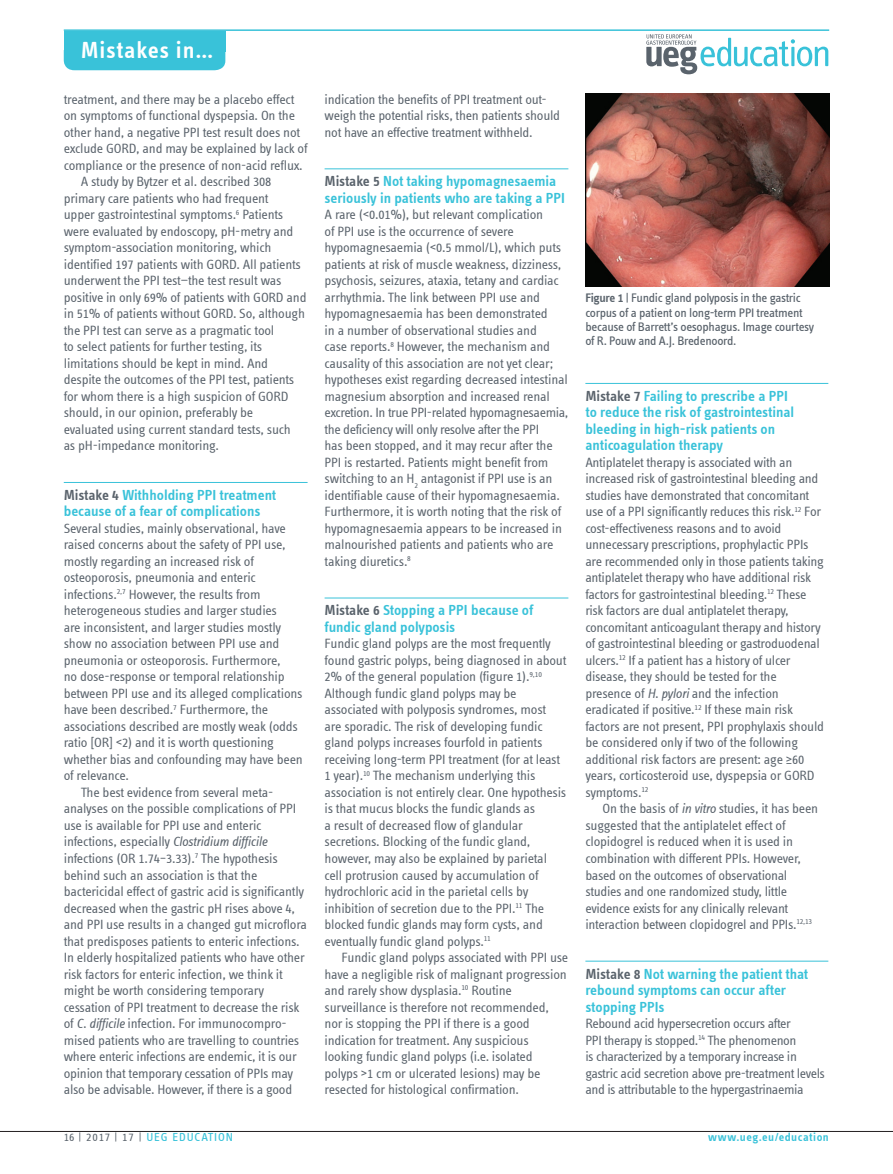
<style>
.page{position:relative;width:893px;height:1174px;background:#fff}
.page>*{position:absolute;margin:0;border:0;box-sizing:border-box;transform-origin:0 0}
.t1{font:600 24px "Info Text Offc Pro";letter-spacing:.03em;color:#fff}
.paragraphead{font:600 15px/16.5px "Info Text Offc Pro";letter-spacing:-.005em;color:#39c2d9}
.bodyfirst{font:13.8px/16.5px "Info Text Offc Pro";letter-spacing:-.02em;color:#5a636c}
.bodyindent{font:13.8px/16.5px "Info Text Offc Pro";letter-spacing:-.02em;color:#5a636c}
.t2{font:12.75px/14.2px "Info Text Offc Pro";letter-spacing:-.02em;color:#5a636c}
.t3{font:12px "Info Text Offc Pro";letter-spacing:.075em;color:#39c2d9}
.t4{font:600 12px "Info Text Offc Pro";letter-spacing:.04em;color:#39c2d9}
.s1{color:#5a636c}
.s2{font-style:italic}
.s3{font-weight:600}
</style>
<div class="page">
<hr style="left:0;top:1131px;width:893px;height:1px;background:#231f20">
<hr style="left:64px;top:482px;width:244px;height:1px;background:#39c2d9">
<hr style="left:325px;top:168px;width:243px;height:1px;background:#39c2d9">
<hr style="left:325px;top:597px;width:243px;height:1px;background:#39c2d9">
<hr style="left:585px;top:383px;width:243px;height:1px;background:#39c2d9">
<hr style="left:585px;top:960px;width:243px;height:1px;background:#39c2d9">
<img style="left:585px;top:94px;width:244px;height:193px">
<hr style="left:64px;top:29px;width:765px;height:2px;background:#39c2d9">
<div style="left:64px;top:31px;width:161px;height:20px;background:#39c2d9"></div>
<div style="left:64px;top:51px;width:161px;height:19px;background:#39c2d9"></div>
<svg style="left:646px;top:34px;width:182px;height:40px"></svg>
<h1 class="t1" style="left:81px;top:35px;width:134px">Mistakes in…</h1>
<p class="bodyfirst" style="left:64px;top:90px;width:245px">treatment, and there may be a placebo effect on symptoms of functional dyspepsia. On the other hand, a negative PPI test result does not exclude GORD, and may be explained by lack of compliance or the presence of non-acid reflux.</p>
<p class="bodyindent" style="left:64px;top:173px;width:244px;text-indent:17px">A study by Bytzer et al. described 308 primary care patients who had frequent<br>upper gastrointestinal symptoms.<sup>6</sup> Patients were evaluated by endoscopy, pH-metry and symptom-association monitoring, which identified 197 patients with GORD. All patients underwent the PPI test—the test result was positive in only 69% of patients with GORD and in 51% of patients without GORD. So, although the PPI test can serve as a pragmatic tool<br>to select patients for further testing, its limitations should be kept in mind. And despite the outcomes of the PPI test, patients for whom there is a high suspicion of GORD should, in our opinion, preferably be evaluated using current standard tests, such<br>as pH-impedance monitoring.</p>
<p class="paragraphead" style="left:64px;top:486px;width:214px"><span class="s1">Mistake 4</span> Withholding PPI treatment because of a fear of complications</p>
<p class="bodyfirst" style="left:64px;top:519px;width:241px">Several studies, mainly observational, have raised concerns about the safety of PPI use, mostly regarding an increased risk of osteoporosis, pneumonia and enteric infections.<sup>2,7</sup> However, the results from heterogeneous studies and larger studies<br>are inconsistent, and larger studies mostly show no association between PPI use and pneumonia or osteoporosis. Furthermore,<br>no dose-response or temporal relationship between PPI use and its alleged complications have been described.<sup>7</sup> Furthermore, the associations described are mostly weak (odds ratio [OR] &lt;2) and it is worth questioning whether bias and confounding may have been of relevance.</p>
<p class="bodyindent" style="left:64px;top:783px;width:245px;text-indent:17px">The best evidence from several meta&shy;analyses on the possible complications of PPI use is available for PPI use and enteric infections, especially <span class="s2">Clostridium difficile </span>infections (OR 1.74–3.33).<sup>7</sup> The hypothesis behind such an association is that the bactericidal effect of gastric acid is significantly decreased when the gastric pH rises above 4, and PPI use results in a changed gut microflora that predisposes patients to enteric infections.<br>In elderly hospitalized patients who have other risk factors for enteric infection, we think it might be worth considering temporary cessation of PPI treatment to decrease the risk of <span class="s2">C. difficile</span> infection. For immunocompro&shy;mised patients who are travelling to countries where enteric infections are endemic, it is our opinion that temporary cessation of PPIs may also be advisable. However, if there is a good</p>
<p class="bodyindent" style="left:325px;top:90px;width:237px">indication the benefits of PPI treatment out&shy;weigh the potential risks, then patients should not have an effective treatment withheld.</p>
<p class="paragraphead" style="left:325px;top:173px;width:242px"><span class="s1">Mistake 5</span> Not taking hypomagnesaemia seriously in patients who are taking a PPI</p>
<p class="bodyfirst" style="left:325px;top:206px;width:245px">A rare (&lt;0.01%), but relevant complication<br>of PPI use is the occurrence of severe hypomagnesaemia (&lt;0.5 mmol/L), which puts patients at risk of muscle weakness, dizziness, psychosis, seizures, ataxia, tetany and cardiac arrhythmia. The link between PPI use and hypomagnesaemia has been demonstrated<br>in a number of observational studies and<br>case reports.<sup>8</sup> However, the mechanism and causality of this association are not yet clear; hypotheses exist regarding decreased intestinal magnesium absorption and increased renal excretion. In true PPI-related hypomagnesaemia, the deficiency will only resolve after the PPI<br>has been stopped, and it may recur after the PPI is restarted. Patients might benefit from switching to an H<sub>2</sub> antagonist if PPI use is an identifiable cause of their hypomagnesaemia.<br>Furthermore, it is worth noting that the risk of hypomagnesaemia appears to be increased in malnourished patients and patients who are taking diuretics.<sup>8</sup></p>
<p class="paragraphead" style="left:325px;top:602px;width:210px"><span class="s1">Mistake 6</span> Stopping a PPI because of fundic gland polyposis</p>
<p class="bodyfirst" style="left:325px;top:635px;width:243px">Fundic gland polyps are the most frequently found gastric polyps, being diagnosed in about 2% of the general population (figure 1).<sup>9,10<br></sup>Although fundic gland polyps may be associated with polyposis syndromes, most<br>are sporadic. The risk of developing fundic gland polyps increases fourfold in patients receiving long-term PPI treatment (for at least 1 year).<sup>10</sup> The mechanism underlying this association is not entirely clear. One hypothesis is that mucus blocks the fundic glands as<br>a result of decreased flow of glandular secretions. Blocking of the fundic gland, however, may also be explained by parietal cell protrusion caused by accumulation of hydrochloric acid in the parietal cells by inhibition of secretion due to the PPI.<sup>11</sup> The blocked fundic glands may form cysts, and eventually fundic gland polyps.<sup>11</sup></p>
<p class="bodyindent" style="left:325px;top:948px;width:245px;text-indent:17px">Fundic gland polyps associated with PPI use have a negligible risk of malignant progression and rarely show dysplasia.<sup>10</sup> Routine surveillance is therefore not recommended, nor is stopping the PPI if there is a good indication for treatment. Any suspicious looking fundic gland polyps (i.e. isolated polyps &gt;1 cm or ulcerated lesions) may be resected for histological confirmation.</p>
<p class="t2" style="left:585px;top:291px;width:230px"><span class="s3">Figure 1</span> | Fundic gland polyposis in the gastric corpus of a patient on long-term PPI treatment because of Barrett’s oesophagus. Image courtesy of R. Pouw and A.J. Bredenoord.</p>
<p class="paragraphead" style="left:585px;top:387px;width:210px"><span class="s1">Mistake 7</span> Failing to prescribe a PPI to reduce the risk of gastrointestinal bleeding in high-risk patients on anticoagulation therapy</p>
<p class="bodyfirst" style="left:585px;top:453px;width:240px">Antiplatelet therapy is associated with an increased risk of gastrointestinal bleeding and studies have demonstrated that concomitant use of a PPI significantly reduces this risk.<sup>12</sup> For cost-effectiveness reasons and to avoid unnecessary prescriptions, prophylactic PPIs are recommended only in those patients taking antiplatelet therapy who have additional risk factors for gastrointestinal bleeding.<sup>12</sup> These risk factors are dual antiplatelet therapy, concomitant anticoagulant therapy and history of gastrointestinal bleeding or gastroduodenal ulcers.<sup>12</sup> If a patient has a history of ulcer disease, they should be tested for the presence of <span class="s2">H. pylori</span> and the infection eradicated if positive.<sup>12</sup> If these main risk factors are not present, PPI prophylaxis should be considered only if two of the following additional risk factors are present: age ≥60 years, corticosteroid use, dyspepsia or GORD symptoms.<sup>12</sup></p>
<p class="bodyindent" style="left:585px;top:800px;width:234px;text-indent:17px">On the basis of <span class="s2">in vitro</span> studies, it has been suggested that the antiplatelet effect of clopidogrel is reduced when it is used in combination with different PPIs. However, based on the outcomes of observational studies and one randomized study, little evidence exists for any clinically relevant interaction between clopidogrel and PPIs.<sup>12,13</sup></p>
<p class="paragraphead" style="left:585px;top:965px;width:224px"><span class="s1">Mistake 8</span> Not warning the patient that rebound symptoms can occur after stopping PPIs</p>
<p class="bodyfirst" style="left:585px;top:1014px;width:241px">Rebound acid hypersecretion occurs after<br>PPI therapy is stopped.<sup>14</sup> The phenomenon<br>is characterized by a temporary increase in gastric acid secretion above pre-treatment levels and is attributable to the hypergastrinaemia</p>
<p class="t3" style="left:64px;top:1130px;width:171px"><span class="s1">16 | 2017 | 17 |</span> UEG EDUCATION</p>
<p class="t4" style="left:708px;top:1130px;width:122px">www.ueg.eu/education</p>
</div>
